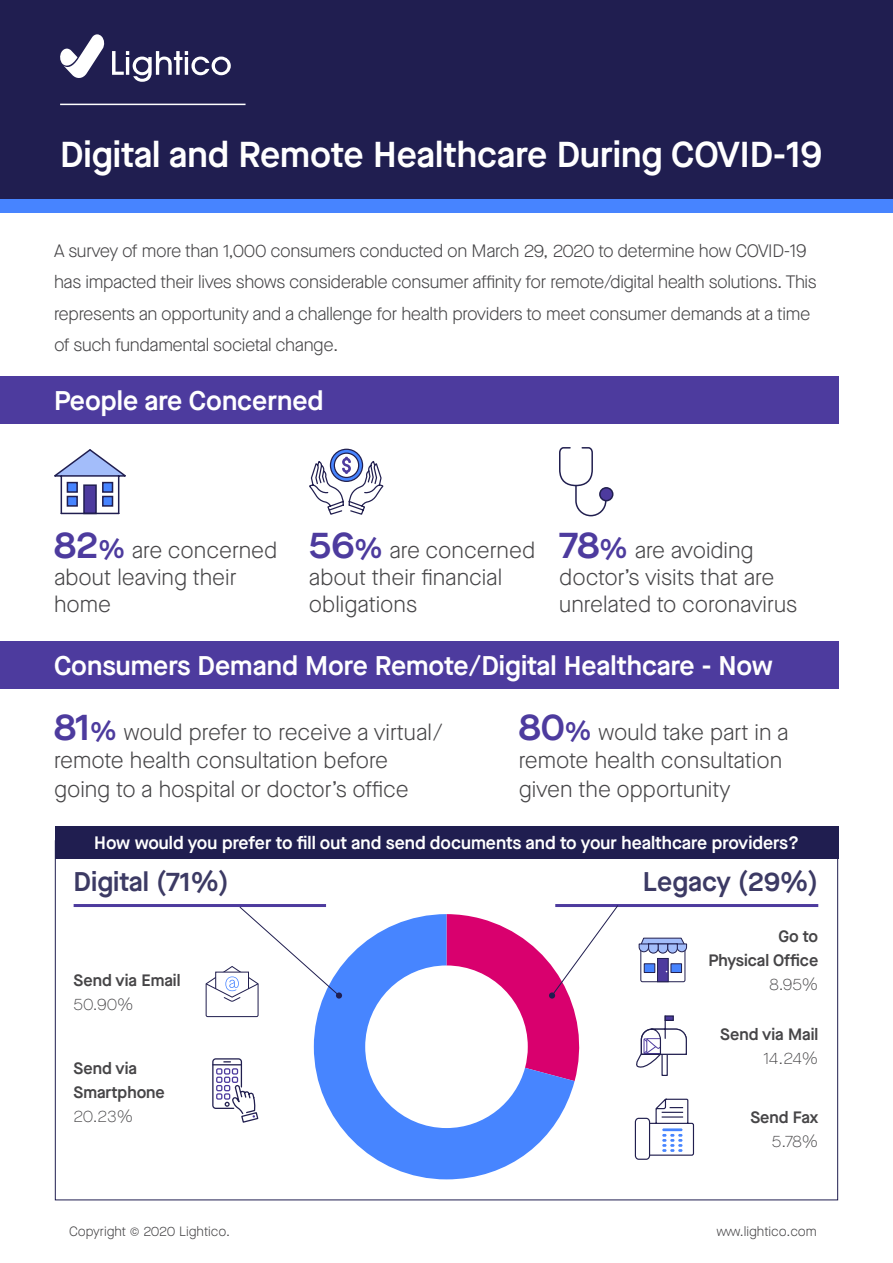
<style>
.page{position:relative;width:893px;height:1263px;background:#fff}
.page>*{position:absolute;margin:0;border:0;box-sizing:border-box;transform-origin:0 0}
.t1{font:600 36px "Maison Neue";color:#fff}
.t2{font:600 27px "Maison Neue";color:#fff}
.t3{font:600 27px "Maison Neue";color:#3c3a64}
.t4{font:300 22.5px/27px "Maison Neue";color:#464547}
.t5{font:300 18px/31.5px "Maison Neue";letter-spacing:-.02em;color:#464547}
.t6{font:600 18px "Maison Neue";color:#fff}
.t7{font:600 16.5px/24px "Maison Neue";color:#464547}
.t8{font:100 16.5px "Maison Neue";letter-spacing:-.01em;color:#464547}
.t9{font:300 13.5px "Maison Neue";color:#464547}
.s1{font-weight:600;font-size:37.5px;color:#4d3b9e}
.s2{font-weight:600;font-size:25.5px;color:#4d3b9e}
.s3{font-weight:600;font-size:27px;color:#4d3b9e}
</style>
<div class="page">
<div style="left:0;top:0;width:893px;height:200px;background:#201e50"></div>
<hr style="left:60px;top:104px;width:186px;height:1px;background:#fff">
<svg style="left:112px;top:51px;width:119px;height:31px"></svg>
<svg style="left:60px;top:34px;width:45px;height:44px"></svg>
<div style="left:0;top:377px;width:839px;height:47px;background:#4d3b9e"></div>
<div style="left:0;top:641px;width:839px;height:48px;background:#4d3b9e"></div>
<div style="left:0;top:200px;width:893px;height:13px;background:#4784ff"></div>
<svg style="left:55px;top:858px;width:783px;height:342px"></svg>
<div style="left:204px;top:1105px;width:56px;height:19px;background:#fff"></div>
<svg style="left:212px;top:1057px;width:47px;height:66px"></svg>
<div style="left:641px;top:945px;width:44px;height:37px;background:#fff;border-radius:2px"></div>
<div style="left:640px;top:945px;width:45px;height:37px;border:1px solid #211f4f;border-radius:2px"></div>
<div style="left:644px;top:963px;width:11px;height:10px;background:#4784ff;border:1px solid #211f4f"></div>
<div style="left:670px;top:963px;width:12px;height:10px;background:#4784ff;border:1px solid #211f4f"></div>
<svg style="left:638px;top:937px;width:49px;height:17px"></svg>
<div style="left:657px;top:958px;width:12px;height:24px;background:#4d3b9e;border:1px solid #211f4f"></div>
<div style="left:55px;top:826px;width:783px;height:32px;background:#201e50"></div>
<hr style="left:74px;top:904px;width:252px;height:3px;background:#4d3b9e">
<hr style="left:555px;top:904px;width:263px;height:3px;background:#4d3b9e">
<svg style="left:314px;top:914px;width:261px;height:265px;fill:#4785ff"></svg>
<svg style="left:205px;top:906px;width:137px;height:111px"></svg>
<svg style="left:446px;top:904px;width:173px;height:177px"></svg>
<div style="left:661px;top:1054px;width:7px;height:22px;background:#fff;border:1px solid #211f4f"></div>
<svg style="left:634px;top:1015px;width:53px;height:57px"></svg>
<div style="left:635px;top:1118px;width:15px;height:41px;background:#fff;border-radius:3px"></div>
<div style="left:635px;top:1118px;width:15px;height:42px;border:1px solid #211f4f;border-radius:3px"></div>
<svg style="left:636px;top:1098px;width:59px;height:58px"></svg>
<div style="left:600px;top:488px;width:13px;height:13px;background:#4d3b9e;border-radius:50%"></div>
<div style="left:599px;top:487px;width:14px;height:14px;border:2px solid #211f4f;border-radius:50%"></div>
<svg style="left:559px;top:447px;width:48px;height:70px"></svg>
<svg style="left:54px;top:449px;width:72px;height:66px"></svg>
<svg style="left:330px;top:449px;width:33px;height:32px"></svg>
<div style="left:330px;top:449px;width:33px;height:33px;border:1px solid #211f4f;border-radius:50%"></div>
<div style="left:334px;top:452px;width:25px;height:26px;border:1px solid #211f4f;border-radius:50%"></div>
<svg style="left:309px;top:454px;width:75px;height:61px"></svg>
<h1 class="t1" style="left:60px;top:129px;width:763px">Digital and Remote Healthcare During COVID-19</h1>
<p class="t5" style="left:54px;top:235px;width:764px">A survey of more than 1,000 consumers conducted on March 29, 2020 to determine how COVID-19 has impacted their lives shows considerable consumer affinity for remote/digital health solutions. This represents an opportunity and a challenge for health providers to meet consumer demands at a time of such fundamental societal change.</p>
<p class="t2" style="left:54px;top:382px;width:271px">People are Concerned</p>
<p class="t4" style="left:54px;top:536px;width:225px"><span class="s1">82</span><span class="s2">%</span> are concerned about leaving their home</p>
<p class="t4" style="left:309px;top:536px;width:228px"><span class="s1">56</span><span class="s3">%</span> are concerned about their financial obligations</p>
<p class="t4" style="left:559px;top:536px;width:240px"><span class="s1">78</span><span class="s3">%</span> are avoiding doctor’s visits that are unrelated to coronavirus</p>
<p class="t2" style="left:54px;top:647px;width:720px">Consumers Demand More Remote/Digital Healthcare - Now</p>
<p class="t4" style="left:54px;top:717px;width:390px;line-height:28.5px"><span class="s1">81</span><span class="s2">%</span> would prefer to receive a virtual/ remote health consultation before going to a hospital or doctor’s office</p>
<p class="t4" style="left:519px;top:717px;width:271px;line-height:28.5px"><span class="s1">80</span><span class="s2">%</span> would take part in a remote health consultation given the opportunity</p>
<p class="t6" style="left:94px;top:830px;width:706px">How would you prefer to fill out and send documents and to your healthcare providers?</p>
<p class="t3" style="left:74px;top:862px;width:157px">Digital (71%)</p>
<p class="t3" style="left:643px;top:862px;width:177px">Legacy (29%)</p>
<p class="t7" style="left:74px;top:967px;width:108px">Send via Email</p>
<p class="t8" style="left:74px;top:993px;width:61px">50.90%</p>
<p class="t7" style="left:74px;top:1055px;width:93px">Send via<br>Smartphone</p>
<p class="t8" style="left:74px;top:1105px;width:61px">20.23%</p>
<p class="t7" style="left:708px;top:924px;width:111px;text-align:right">Go to<br>Physical Office</p>
<p class="t8" style="left:769px;top:974px;width:50px">8.95%</p>
<p class="t7" style="left:720px;top:1022px;width:99px">Send via Mail</p>
<p class="t8" style="left:763px;top:1048px;width:56px">14.24%</p>
<p class="t7" style="left:750px;top:1105px;width:69px">Send Fax</p>
<p class="t8" style="left:772px;top:1131px;width:48px">5.78%</p>
<p class="t9" style="left:69px;top:1222px;width:163px">Copyright © 2020 Lightico.</p>
<p class="t9" style="left:716px;top:1222px;width:102px">www.lightico.com</p>
</div>
